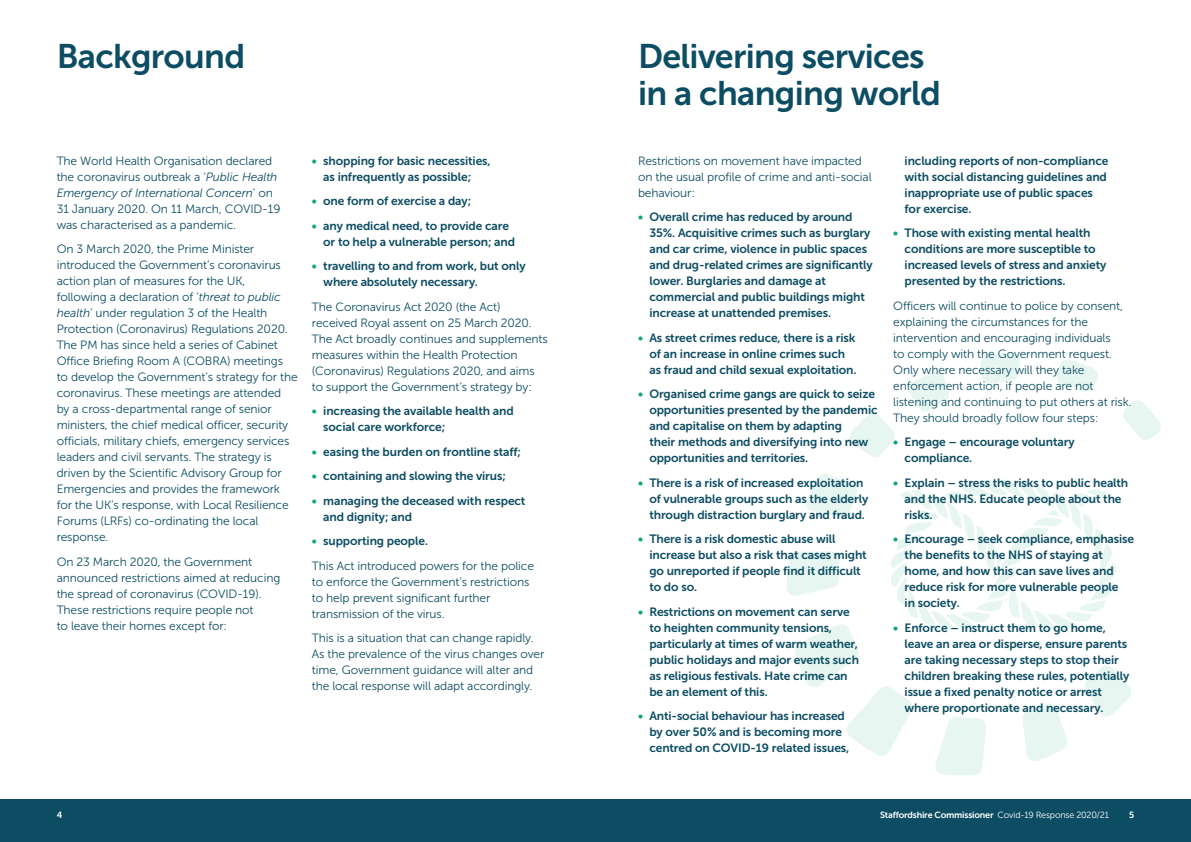
<style>
.page{position:relative;width:1191px;height:842px;background:#fff}
.page>*{position:absolute;margin:0;border:0;box-sizing:border-box;transform-origin:0 0}
.t1{font:34px/37px "Museo Sans 700";letter-spacing:-.02em;color:#0d4d63}
.t2{font:12px/16px "Museo Sans 700";letter-spacing:-.01em;color:#0d4d63}
.t3{font:12px/16px "Museo Sans 300";letter-spacing:-.01em;color:#0d4d63}
.t4{font:9px "Museo Sans 700";letter-spacing:-.02em;color:#fff}
.s1{font-style:italic}
.s2{color:#0ca777}
.s3{font-family:"Museo Sans 300"}
</style>
<div class="page">
<svg style="left:850px;top:413px;width:45px;height:44px"></svg>
<svg style="left:909px;top:371px;width:40px;height:40px"></svg>
<svg style="left:1056px;top:359px;width:42px;height:33px"></svg>
<svg style="left:981px;top:353px;width:39px;height:31px"></svg>
<svg style="left:1123px;top:400px;width:38px;height:40px"></svg>
<svg style="left:786px;top:474px;width:345px;height:302px"></svg>
<div style="left:595px;top:799px;width:596px;height:43px;background:#0d4d63"></div>
<div style="left:0;top:799px;width:595px;height:43px;background:#0d4d63"></div>
<h1 class="t1" style="left:57px;top:37px;width:190px">Background</h1>
<h1 class="t1" style="left:638px;top:37px;width:304px">Delivering services in a changing world</h1>
<p class="t3" style="left:57px;top:153px;width:225px">The World Health Organisation declared the coronavirus outbreak a ‘<span class="s1">Public Health Emergency of International Concern</span>’ on 31 January 2020. On 11 March, COVID-19 was characterised as a pandemic.</p>
<p class="t3" style="left:57px;top:241px;width:242px">On 3 March 2020, the Prime Minister introduced the Government’s coronavirus action plan of measures for the UK, following a declaration of ‘<span class="s1">threat to public health</span>’ under regulation 3 of the Health Protection (Coronavirus) Regulations 2020.<br>The PM has since held a series of Cabinet Office Briefing Room A (COBRA) meetings<br>to develop the Government’s strategy for the coronavirus. These meetings are attended<br>by a cross-departmental range of senior ministers, the chief medical officer, security officials, military chiefs, emergency services leaders and civil servants. The strategy is driven by the Scientific Advisory Group for Emergencies and provides the framework for the UK’s response, with Local Resilience Forums (LRFs) co-ordinating the local response.</p>
<p class="t3" style="left:57px;top:554px;width:225px">On 23 March 2020, the Government announced restrictions aimed at reducing the spread of coronavirus (COVID-19).<br>These restrictions require people not<br>to leave their homes except for:</p>
<p class="t2" style="left:323px;top:152px;width:169px;text-indent:-11px"><span class="s2">•</span> shopping for basic necessities, as infrequently as possible;</p>
<p class="t2" style="left:312px;top:193px;width:161px"><span class="s2">•</span> one form of exercise a day;</p>
<p class="t2" style="left:323px;top:217px;width:193px;text-indent:-11px"><span class="s2">•</span> any medical need, to provide care or to help a vulnerable person; and</p>
<p class="t2" style="left:323px;top:258px;width:204px;text-indent:-11px"><span class="s2">•</span> travelling to and from work, but only where absolutely necessary.</p>
<p class="t3" style="left:312px;top:298px;width:237px">The Coronavirus Act 2020 (the Act) received Royal assent on 25 March 2020.<br>The Act broadly continues and supplements measures within the Health Protection (Coronavirus) Regulations 2020, and aims to support the Government’s strategy by:</p>
<p class="t2" style="left:323px;top:403px;width:192px;text-indent:-11px"><span class="s2">•</span> increasing the available health and social care workforce;</p>
<p class="t2" style="left:312px;top:443px;width:210px"><span class="s2">•</span> easing the burden on frontline staff;</p>
<p class="t2" style="left:312px;top:468px;width:195px"><span class="s2">•</span> containing and slowing the virus;</p>
<p class="t2" style="left:323px;top:492px;width:204px;text-indent:-11px"><span class="s2">•</span> managing the deceased with respect and dignity; and</p>
<p class="t2" style="left:312px;top:533px;width:118px"><span class="s2">•</span> supporting people.</p>
<p class="t3" style="left:312px;top:557px;width:224px">This Act introduced powers for the police to enforce the Government’s restrictions to help prevent significant further transmission of the virus.</p>
<p class="t3" style="left:312px;top:630px;width:234px">This is a situation that can change rapidly.<br>As the prevalence of the virus changes over time, Government guidance will alter and the local response will adapt accordingly.</p>
<p class="t3" style="left:638px;top:153px;width:235px">Restrictions on movement have impacted on the usual profile of crime and anti-social behaviour:</p>
<p class="t2" style="left:649px;top:209px;width:225px;text-indent:-11px"><span class="s2">•</span> Overall crime has reduced by around 35%. Acquisitive crimes such as burglary and car crime, violence in public spaces and drug-related crimes are significantly lower. Burglaries and damage at commercial and public buildings might increase at unattended premises.</p>
<p class="t2" style="left:649px;top:330px;width:209px;text-indent:-11px"><span class="s2">•</span> As street crimes reduce, there is a risk of an increase in online crimes such as fraud and child sexual exploitation.</p>
<p class="t2" style="left:649px;top:386px;width:230px;text-indent:-11px"><span class="s2">•</span> Organised crime gangs are quick to seize opportunities presented by the pandemic and capitalise on them by adapting<br>their methods and diversifying into new opportunities and territories.</p>
<p class="t2" style="left:649px;top:475px;width:220px;text-indent:-11px"><span class="s2">•</span> There is a risk of increased exploitation of vulnerable groups such as the elderly through distraction burglary and fraud.</p>
<p class="t2" style="left:649px;top:531px;width:219px;text-indent:-11px"><span class="s2">•</span> There is a risk domestic abuse will increase but also a risk that cases might go unreported if people find it difficult to do so.</p>
<p class="t2" style="left:649px;top:604px;width:211px;text-indent:-11px"><span class="s2">•</span> Restrictions on movement can serve to heighten community tensions, particularly at times of warm weather, public holidays and major events such as religious festivals. Hate crime can be an element of this.</p>
<p class="t2" style="left:649px;top:708px;width:201px;text-indent:-11px"><span class="s2">•</span> Anti-social behaviour has increased by over 50% and is becoming more centred on COVID-19 related issues,</p>
<p class="t2" style="left:904px;top:153px;width:205px">including reports of non-compliance with social distancing guidelines and inappropriate use of public spaces for exercise.</p>
<p class="t2" style="left:904px;top:225px;width:203px;text-indent:-11px"><span class="s2">•</span> Those with existing mental health conditions are more susceptible to increased levels of stress and anxiety presented by the restrictions.</p>
<p class="t3" style="left:893px;top:298px;width:240px">Officers will continue to police by consent, explaining the circumstances for the intervention and encouraging individuals<br>to comply with the Government request.<br>Only where necessary will they take enforcement action, if people are not listening and continuing to put others at risk.<br>They should broadly follow four steps:</p>
<p class="t2" style="left:904px;top:434px;width:172px;text-indent:-11px"><span class="s2">•</span> Engage – encourage voluntary compliance.</p>
<p class="t2" style="left:904px;top:475px;width:225px;text-indent:-11px"><span class="s2">•</span> Explain – stress the risks to public health and the NHS. Educate people about the risks.</p>
<p class="t2" style="left:904px;top:531px;width:231px;text-indent:-11px"><span class="s2">•</span> Encourage – seek compliance, emphasise the benefits to the NHS of staying at home, and how this can save lives and reduce risk for more vulnerable people<br>in society.</p>
<p class="t2" style="left:904px;top:620px;width:226px;text-indent:-11px"><span class="s2">•</span> Enforce – instruct them to go home, leave an area or disperse, ensure parents are taking necessary steps to stop their children breaking these rules, potentially issue a fixed penalty notice or arrest where proportionate and necessary.</p>
<p class="t4" style="left:57px;top:809px;width:7px">4</p>
<p class="t4" style="left:880px;top:809px;width:230px">Staffordshire Commissioner <span class="s3">Covid-19 Response 2020/21</span></p>
<p class="t4" style="left:1129px;top:809px;width:7px">5</p>
</div>
